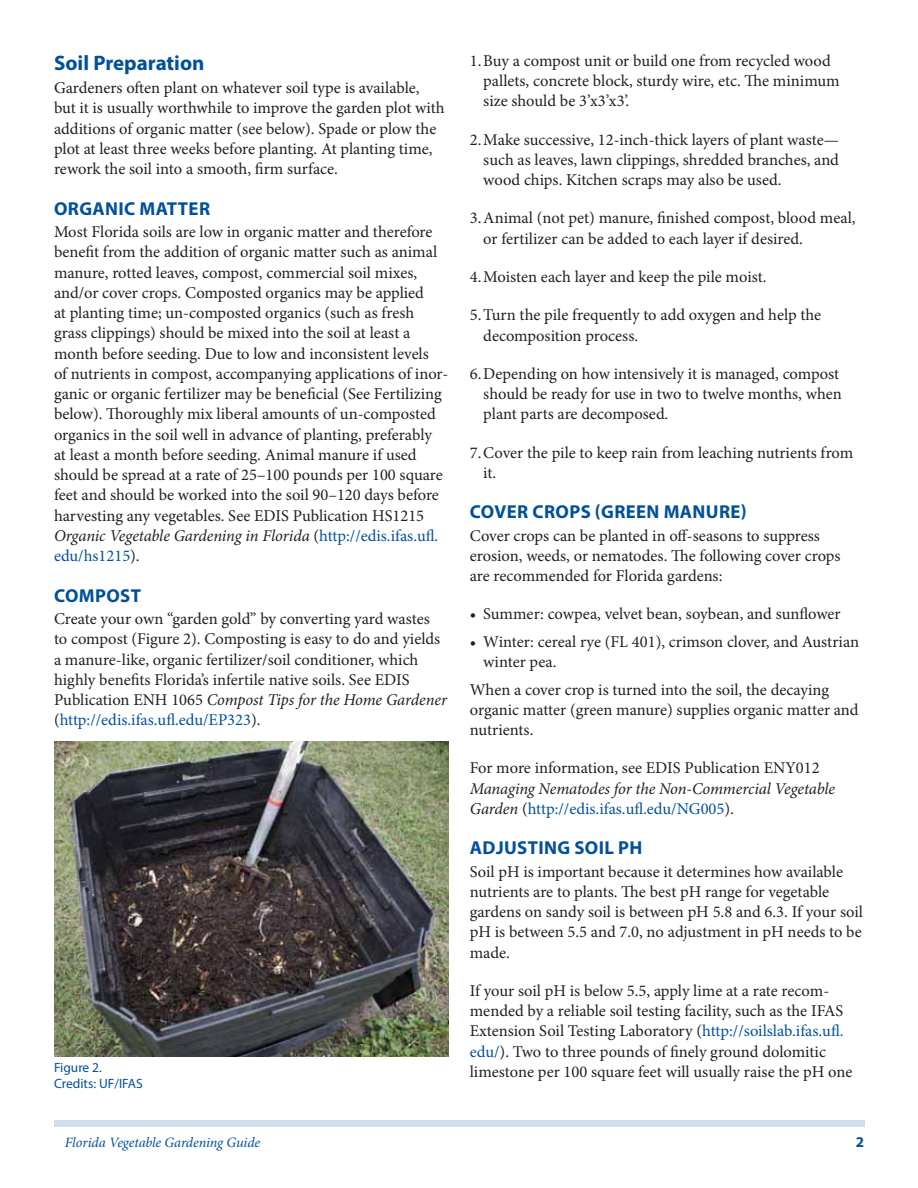
<style>
.page{position:relative;width:918px;height:1188px;background:#fff}
.page>*{position:absolute;margin:0;border:0;box-sizing:border-box;transform-origin:0 0}
.t1{font:700 21px "Myriad Pro";color:#03509a}
.t2{font:700 18.75px "Myriad Pro";letter-spacing:.02em;color:#03509a}
.t3{font:16.5px/20.2px "Minion Pro";color:#231f20}
.t4{font:italic 16.5px/20.2px "Minion Pro";letter-spacing:-.01em;color:#231f20}
.t5{font:700 15px "Myriad Pro";color:#03509a}
.t6{font:italic 14.25px "Minion Pro";letter-spacing:-.01em;color:#03509a}
.t7{font:13.5px/16.5px "Myriad Pro";color:#03509a}
.s1{font-style:italic}
.s2{color:#03509a}
.s3{font-style:normal}
.s4{font-style:normal;color:#03509a}
</style>
<div class="page">
<div style="left:54px;top:1120px;width:810px;height:7px;background:#d0ddea"></div>
<img style="left:54px;top:741px;width:394px;height:315px">
<p class="t1" style="left:54px;top:55px;width:152px">Soil Preparation</p>
<p class="t3" style="left:54px;top:79px;width:392px">Gardeners often plant on whatever soil type is available, but it is usually worthwhile to improve the garden plot with additions of organic matter (see below). Spade or plow the plot at least three weeks before planting. At planting time, rework the soil into a smooth, firm surface.</p>
<p class="t2" style="left:54px;top:201px;width:157px">ORGANIC MATTER</p>
<p class="t3" style="left:54px;top:223px;width:396px">Most Florida soils are low in organic matter and therefore benefit from the addition of organic matter such as animal manure, rotted leaves, compost, commercial soil mixes, and/or cover crops. Composted organics may be applied<br>at planting time; un-composted organics (such as fresh grass clippings) should be mixed into the soil at least a month before seeding. Due to low and inconsistent levels<br>of nutrients in compost, accompanying applications of inor&shy;ganic or organic fertilizer may be beneficial (See Fertilizing below). Thoroughly mix liberal amounts of un-composted organics in the soil well in advance of planting, preferably<br>at least a month before seeding. Animal manure if used should be spread at a rate of 25–100 pounds per 100 square feet and should be worked into the soil 90–120 days before harvesting any vegetables. See EDIS Publication HS1215<br><span class="s1">Organic Vegetable Gardening in Florida</span> (<span class="s2">http://edis.ifas.ufl. edu/hs1215</span>).</p>
<p class="t2" style="left:54px;top:588px;width:88px">COMPOST</p>
<p class="t3" style="left:54px;top:610px;width:395px">Create your own “garden gold” by converting yard wastes to compost (Figure 2). Composting is easy to do and yields a manure-like, organic fertilizer/soil conditioner, which highly benefits Florida’s infertile native soils. See EDIS Publication ENH 1065 <span class="s1">Compost Tips for the Home Gardener </span>(<span class="s2">http://edis.ifas.ufl.edu/EP323</span>).</p>
<p class="t7" style="left:54px;top:1060px;width:90px">Figure 2.<br>Credits: UF/IFAS</p>
<p class="t3" style="left:483px;top:52px;width:358px;text-indent:-14px">1. Buy a compost unit or build one from recycled wood pallets, concrete block, sturdy wire, etc. The minimum size should be 3’x3’x3’.</p>
<p class="t3" style="left:483px;top:131px;width:357px;text-align:justify;text-indent:-14px">2. Make successive, 12-inch-thick layers of plant waste— such as leaves, lawn clippings, shredded branches, and wood chips. Kitchen scraps may also be used.</p>
<p class="t3" style="left:483px;top:209px;width:374px;text-indent:-14px">3. Animal (not pet) manure, finished compost, blood meal, or fertilizer can be added to each layer if desired.</p>
<p class="t3" style="left:470px;top:268px;width:298px">4. Moisten each layer and keep the pile moist.</p>
<p class="t3" style="left:483px;top:306px;width:340px;text-indent:-14px">5. Turn the pile frequently to add oxygen and help the decomposition process.</p>
<p class="t3" style="left:483px;top:365px;width:360px;text-indent:-14px">6. Depending on how intensively it is managed, compost should be ready for use in two to twelve months, when plant parts are decomposed.</p>
<p class="t3" style="left:483px;top:443px;width:372px;text-indent:-14px">7. Cover the pile to keep rain from leaching nutrients from it.</p>
<p class="t2" style="left:470px;top:505px;width:278px">COVER CROPS (GREEN MANURE)</p>
<p class="t3" style="left:470px;top:527px;width:372px">Cover crops can be planted in off-seasons to suppress erosion, weeds, or nematodes. The following cover crops are recommended for Florida gardens:</p>
<p class="t3" style="left:470px;top:605px;width:372px">• Summer: cowpea, velvet bean, soybean, and sunflower</p>
<p class="t3" style="left:483px;top:633px;width:377px;text-indent:-14px">• Winter: cereal rye (FL 401), crimson clover, and Austrian winter pea.</p>
<p class="t3" style="left:470px;top:681px;width:390px">When a cover crop is turned into the soil, the decaying organic matter (green manure) supplies organic matter and nutrients.</p>
<p class="t3" style="left:470px;top:759px;width:351px">For more information, see EDIS Publication ENY012</p>
<p class="t4" style="left:470px;top:780px;width:367px">Managing Nematodes for the Non-Commercial Vegetable<br>Garden <span class="s3">(</span><span class="s4">http://edis.ifas.ufl.edu/NG005</span><span class="s3">).</span></p>
<p class="t2" style="left:470px;top:841px;width:174px">ADJUSTING SOIL PH</p>
<p class="t3" style="left:470px;top:863px;width:395px">Soil pH is important because it determines how available nutrients are to plants. The best pH range for vegetable gardens on sandy soil is between pH 5.8 and 6.3. If your soil pH is between 5.5 and 7.0, no adjustment in pH needs to be made.</p>
<p class="t3" style="left:470px;top:982px;width:384px">If your soil pH is below 5.5, apply lime at a rate recom&shy;mended by a reliable soil testing facility, such as the IFAS Extension Soil Testing Laboratory (<span class="s2">http://soilslab.ifas.ufl. edu/</span>). Two to three pounds of finely ground dolomitic limestone per 100 square feet will usually raise the pH one</p>
<p class="t6" style="left:65px;top:1137px;width:197px">Florida Vegetable Gardening Guide</p>
<p class="t5" style="left:856px;top:1137px;width:10px">2</p>
</div>
